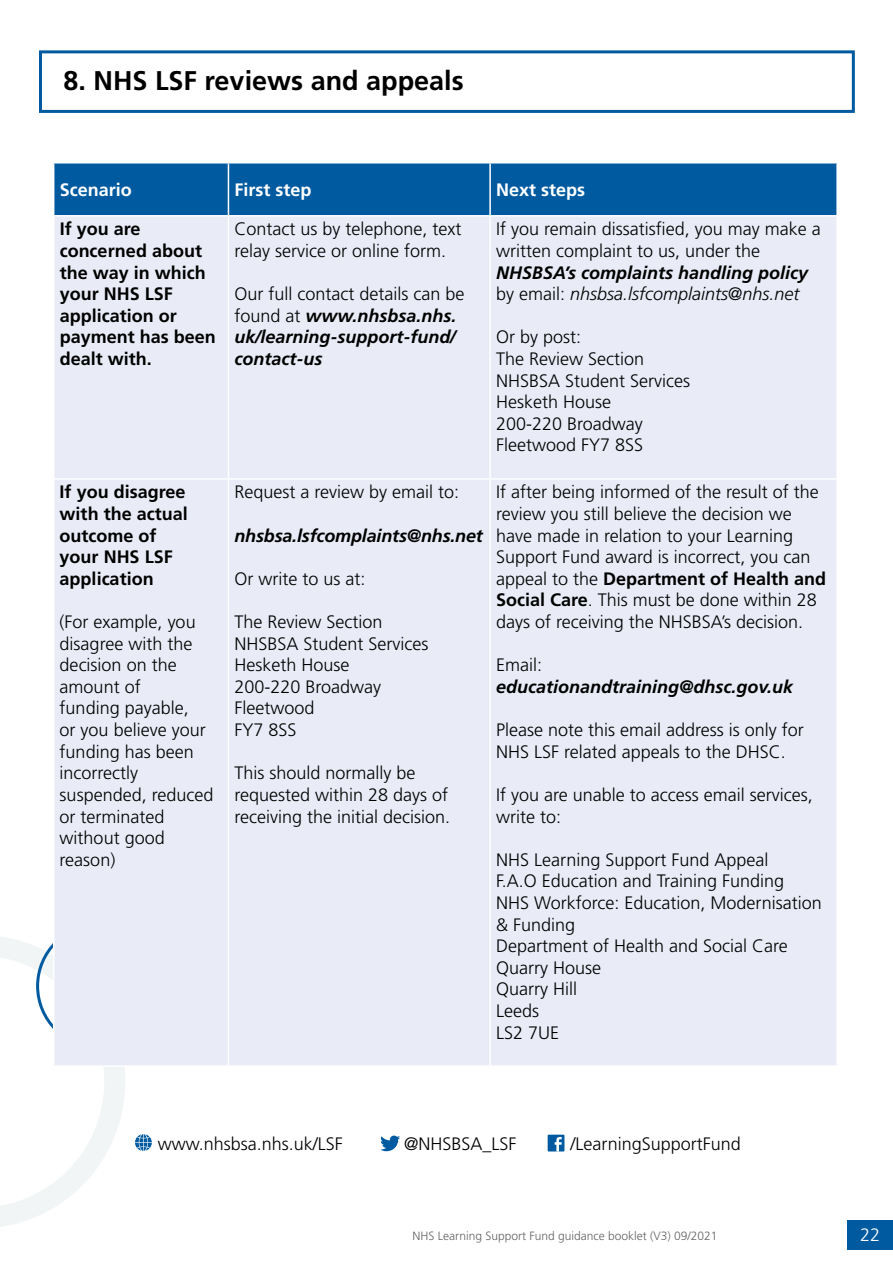
<style>
.page{position:relative;width:893px;height:1263px;background:#fff}
.page>*{position:absolute;margin:0;border:0;box-sizing:border-box;transform-origin:0 0}
.t1{font:700 27px "Frutiger LT Std";color:#000}
.t2{font:300 18px/21.6px "Frutiger LT Std";color:#000}
.t3{font:italic 700 18px/21.6px "Frutiger LT Std";color:#000}
.t4{font:700 18px/21.6px "Frutiger LT Std";color:#000}
.t5{font:italic 300 18px "Frutiger LT Std";color:#000}
.t6{font:700 18px "Frutiger LT Std";color:#fff}
.t7{font:300 18px "Frutiger LT Std";color:#fff}
.t8{font:300 12px "Frutiger LT Std";color:#646363}
.s1{font-weight:700;font-style:italic}
.s2{font-style:normal}
.s3{font-weight:300;font-style:normal}
.s4{font-weight:700}
</style>
<div class="page">
<div style="left:848px;top:1220px;width:45px;height:29px;background:#005aa0"></div>
<svg style="left:0;top:936px;width:125px;height:291px"></svg>
<div style="left:39px;top:50px;width:816px;height:63px;background:#fff;border:3px solid #005aa0"></div>
<div style="left:54px;top:164px;width:782px;height:51px;background:#005aa0"></div>
<div style="left:54px;top:217px;width:782px;height:848px;background:#e9ecf7"></div>
<hr style="left:53px;top:478px;width:175px;height:2px;background:#fff">
<hr style="left:228px;top:478px;width:262px;height:2px;background:#fff">
<hr style="left:490px;top:478px;width:348px;height:2px;background:#fff">
<hr style="left:53px;top:480px;width:1px;height:585px;background:#fff">
<hr style="left:53px;top:1065px;width:175px;height:2px;background:#fff">
<hr style="left:228px;top:164px;width:1px;height:51px;background:#fff">
<hr style="left:228px;top:217px;width:1px;height:261px;background:#fff">
<hr style="left:228px;top:480px;width:1px;height:585px;background:#fff">
<hr style="left:489px;top:164px;width:2px;height:51px;background:#fff">
<hr style="left:489px;top:217px;width:2px;height:261px;background:#fff">
<hr style="left:489px;top:480px;width:2px;height:585px;background:#fff">
<svg style="left:381px;top:1135px;width:19px;height:16px"></svg>
<div style="left:548px;top:1135px;width:16px;height:16px;background:#005aa0"></div>
<svg style="left:555px;top:1137px;width:7px;height:14px"></svg>
<svg style="left:135px;top:1134px;width:17px;height:17px"></svg>
<p class="t1" style="left:64px;top:64px;width:402px">8. NHS LSF reviews and appeals</p>
<p class="t6" style="left:60px;top:179px;width:74px">Scenario</p>
<p class="t6" style="left:234px;top:179px;width:79px">First step</p>
<p class="t6" style="left:496px;top:179px;width:91px">Next steps</p>
<p class="t4" style="left:60px;top:218px;width:158px">If you are concerned about the way in which your NHS LSF application or payment has been dealt with.</p>
<p class="t2" style="left:234px;top:219px;width:229px">Contact us by telephone, text relay service or online form.</p>
<p class="t2" style="left:496px;top:219px;width:326px">If you remain dissatisfied, you may make a written complaint to us, under the<br><span class="s1">NHSBSA’s complaints handling policy</span></p>
<p class="t5" style="left:496px;top:284px;width:305px"><span class="s2">by email:</span> nhsbsa.lsfcomplaints@nhs.net</p>
<p class="t2" style="left:496px;top:327px;width:87px">Or by post:</p>
<p class="t2" style="left:496px;top:348px;width:150px">The Review Section</p>
<p class="t2" style="left:496px;top:370px;width:196px">NHSBSA Student Services</p>
<p class="t2" style="left:496px;top:391px;width:117px">Hesketh House</p>
<p class="t2" style="left:496px;top:413px;width:148px">200-220 Broadway</p>
<p class="t2" style="left:496px;top:435px;width:149px">Fleetwood FY7 8SS</p>
<p class="t3" style="left:234px;top:283px;width:232px"><span class="s3">Our full contact details can be found at</span> www.nhsbsa.nhs. uk/learning-support-fund/ contact-us</p>
<p class="t4" style="left:60px;top:481px;width:130px">If you disagree with the actual outcome of your NHS LSF application</p>
<p class="t2" style="left:60px;top:611px;width:148px">(For example, you disagree with the decision on the amount of<br>funding payable, or you believe your funding has been</p>
<p class="t2" style="left:60px;top:762px;width:80px">incorrectly</p>
<p class="t2" style="left:60px;top:784px;width:155px">suspended, reduced or terminated</p>
<p class="t2" style="left:60px;top:827px;width:107px">without good</p>
<p class="t2" style="left:60px;top:849px;width:57px">reason)</p>
<p class="t2" style="left:234px;top:482px;width:226px">Request a review by email to:</p>
<p class="t3" style="left:234px;top:525px;width:250px">nhsbsa.lsfcomplaints@nhs.net</p>
<p class="t2" style="left:234px;top:568px;width:133px">Or write to us at:</p>
<p class="t2" style="left:234px;top:611px;width:150px">The Review Section</p>
<p class="t2" style="left:234px;top:633px;width:196px">NHSBSA Student Services</p>
<p class="t2" style="left:234px;top:654px;width:117px">Hesketh House</p>
<p class="t2" style="left:234px;top:676px;width:148px">200-220 Broadway</p>
<p class="t2" style="left:234px;top:698px;width:82px">Fleetwood</p>
<p class="t2" style="left:234px;top:719px;width:64px">FY7 8SS</p>
<p class="t2" style="left:234px;top:762px;width:217px">This should normally be requested within 28 days of receiving the initial decision.</p>
<p class="t2" style="left:496px;top:482px;width:332px">If after being informed of the result of the review you still believe the decision we have made in relation to your Learning Support Fund award is incorrect, you can appeal to the <span class="s4">Department of Health and Social Care</span>. This must be done within 28 days of receiving the NHSBSA’s decision.</p>
<p class="t2" style="left:496px;top:654px;width:47px">Email:</p>
<p class="t3" style="left:496px;top:676px;width:299px">educationandtraining@dhsc.gov.uk</p>
<p class="t2" style="left:496px;top:719px;width:309px">Please note this email address is only for<br>NHS LSF related appeals to the DHSC.</p>
<p class="t2" style="left:496px;top:784px;width:318px">If you are unable to access email services, write to:</p>
<p class="t2" style="left:496px;top:849px;width:274px">NHS Learning Support Fund Appeal</p>
<p class="t2" style="left:496px;top:870px;width:290px">F.A.O Education and Training Funding</p>
<p class="t2" style="left:496px;top:892px;width:327px">NHS Workforce: Education, Modernisation &amp; Funding</p>
<p class="t2" style="left:496px;top:935px;width:293px">Department of Health and Social Care</p>
<p class="t2" style="left:496px;top:957px;width:107px">Quarry House</p>
<p class="t2" style="left:496px;top:978px;width:82px">Quarry Hill</p>
<p class="t2" style="left:496px;top:1000px;width:45px">Leeds</p>
<p class="t2" style="left:496px;top:1022px;width:65px">LS2 7UE</p>
<p class="t2" style="left:158px;top:1133px;width:187px">www.nhsbsa.nhs.uk/LSF</p>
<p class="t2" style="left:404px;top:1133px;width:114px">@NHSBSA_LSF</p>
<p class="t2" style="left:570px;top:1133px;width:172px">/LearningSupportFund</p>
<p class="t8" style="left:412px;top:1229px;width:307px">NHS Learning Support Fund guidance booklet (V3) 09/2021</p>
<p class="t7" style="left:860px;top:1224px;width:22px">22</p>
</div>
